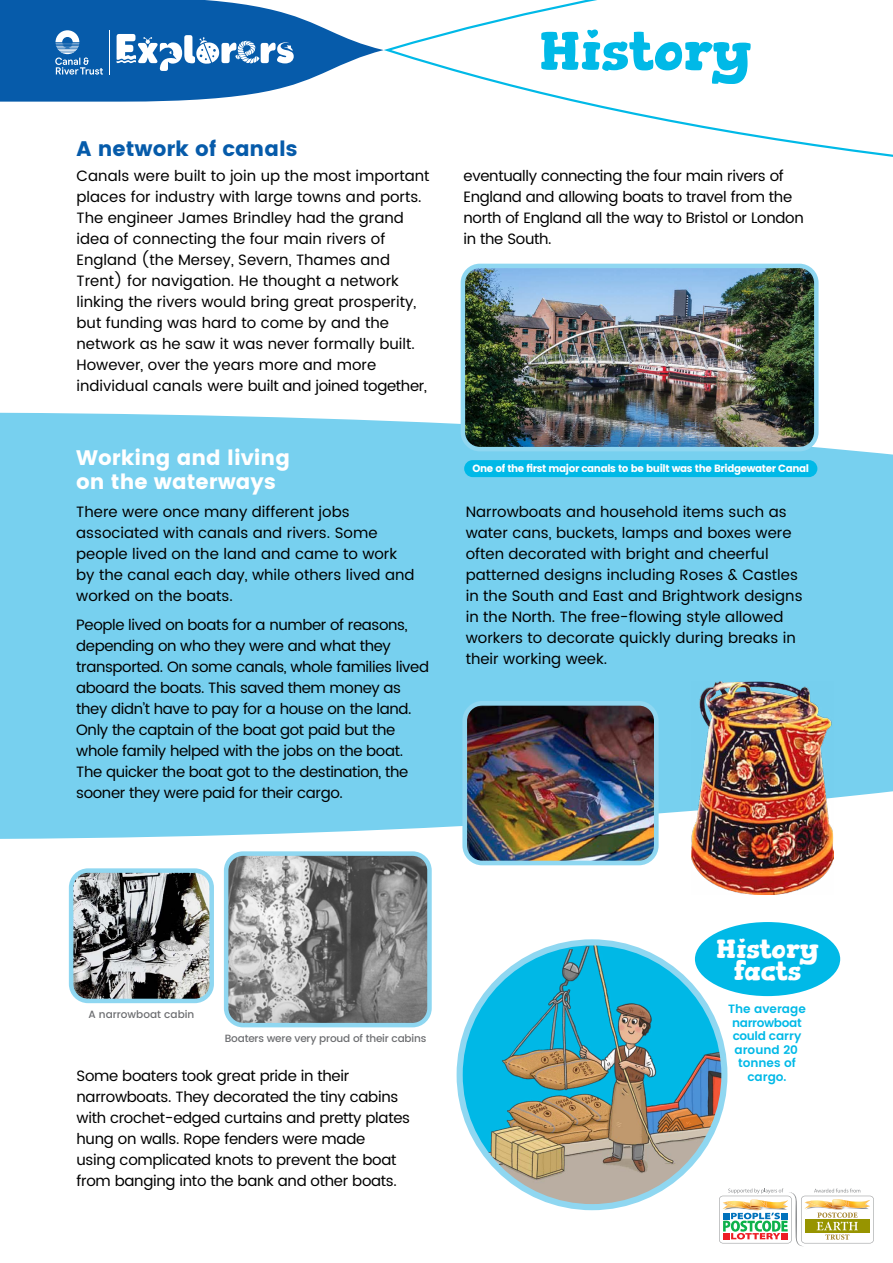
<style>
.page{position:relative;width:893px;height:1263px;background:#fff}
.page>*{position:absolute;margin:0;border:0;box-sizing:border-box;transform-origin:0 0}
.t1{font:700 54.45px "Gorditas";color:#00b9e7}
.t2{font:700 26.25px/22.6px "Gorditas";color:#fff;text-align:center}
.t3{font:21px/24px "Poppins";color:#fff}
.t4{font:21px "Poppins";color:#065baa}
.t5{font:15px/21px "Poppins";color:#000}
.t6{font:15px/21px "Poppins";letter-spacing:-.02em;color:#000}
.t7{font:15px/21px "Poppins";letter-spacing:-.025em;color:#000}
.t8{font:600 12px/13.5px "Poppins";color:#00b9e7;text-align:center}
.t9{font:10.5px "Poppins";letter-spacing:-.04em;color:#fff}
.t10{font:500 10.5px "Poppins";letter-spacing:-.02em;color:#6d6e71}
.t11{font:500 10.5px "Poppins";color:#6d6e71}
</style>
<div class="page">
<img style="left:460px;top:942px;width:264px;height:265px;border-radius:132px">
<div style="left:457px;top:939px;width:270px;height:271px;border:6px solid #8fd7f1;border-radius:50%"></div>
<div style="left:693px;top:920px;width:149px;height:78px;background:#00b9e7;border-radius:50%"></div>
<div style="left:691px;top:918px;width:153px;height:82px;border:4px solid #fff;border-radius:50%"></div>
<div style="left:0;top:412px;width:893px;height:427px;background:#77d0ef"></div>
<svg style="left:384px;top:0;width:509px;height:157px"></svg>
<svg style="left:0;top:0;width:384px;height:102px"></svg>
<div style="left:464px;top:460px;width:353px;height:17px;background:#00b9e7;border-radius:9px"></div>
<img style="left:463px;top:269px;width:353px;height:180px">
<div style="left:461px;top:264px;width:358px;height:187px;border:4px solid #8fd7f1;border-radius:17px"></div>
<img style="left:692px;top:682px;width:142px;height:212px">
<img style="left:229px;top:856px;width:198px;height:166px">
<div style="left:224px;top:851px;width:208px;height:176px;border:4px solid #8fd7f1;border-radius:17px"></div>
<img style="left:74px;top:873px;width:135px;height:125px">
<div style="left:69px;top:868px;width:145px;height:135px;border:4px solid #8fd7f1;border-radius:17px"></div>
<img style="left:465px;top:705px;width:191px;height:154px">
<div style="left:462px;top:701px;width:197px;height:164px;border:5px solid #8fd7f1;border-radius:18px"></div>
<svg style="left:719px;top:1188px;width:155px;height:58px"></svg>
<h1 class="t1" style="left:539px;top:18px;width:214px">History</h1>
<h3 class="t4" style="left:77px;top:137px;width:222px">A network of canals</h3>
<p class="t5" style="left:77px;top:166px;width:355px">Canals were built to join up the most important places for industry with large towns and ports.<br>The engineer James Brindley had the grand idea of connecting the four main rivers of England (the Mersey, Severn, Thames and Trent) for navigation. He thought a network linking the rivers would bring great prosperity, but funding was hard to come by and the network as he saw it was never formally built.<br>However, over the years more and more individual canals were built and joined together,</p>
<p class="t6" style="left:463px;top:166px;width:342px">eventually connecting the four main rivers of England and allowing boats to travel from the north of England all the way to Bristol or London in the South.</p>
<h3 class="t3" style="left:76px;top:445px;width:215px">Working and living on the waterways</h3>
<p class="t5" style="left:76px;top:501px;width:340px">There were once many different jobs associated with canals and rivers. Some people lived on the land and came to work by the canal each day, while others lived and worked on the boats.</p>
<p class="t7" style="left:76px;top:615px;width:354px">People lived on boats for a number of reasons, depending on who they were and what they transported. On some canals, whole families lived aboard the boats. This saved them money as they didn’t have to pay for a house on the land.<br>Only the captain of the boat got paid but the whole family helped with the jobs on the boat.<br>The quicker the boat got to the destination, the sooner they were paid for their cargo.</p>
<p class="t9" style="left:472px;top:462px;width:338px">One of the first major canals to be built was the Bridgewater Canal</p>
<p class="t5" style="left:466px;top:501px;width:338px">Narrowboats and household items such as water cans, buckets, lamps and boxes were often decorated with bright and cheerful patterned designs including Roses &amp; Castles in the South and East and Brightwork designs in the North. The free-flowing style allowed workers to decorate quickly during breaks in their working week.</p>
<p class="t11" style="left:88px;top:1006px;width:107px">A narrowboat cabin</p>
<p class="t10" style="left:225px;top:1031px;width:203px">Boaters were very proud of their cabins</p>
<p class="t6" style="left:77px;top:1066px;width:335px">Some boaters took great pride in their narrowboats. They decorated the tiny cabins with crochet-edged curtains and pretty plates hung on walls. Rope fenders were made<br>using complicated knots to prevent the boat from banging into the bank and other boats.</p>
<h2 class="t2" style="left:716px;top:937px;width:104px">History facts</h2>
<p class="t8" style="left:728px;top:1003px;width:79px">The average narrowboat could carry around 20 tonnes of cargo.</p>
</div>
